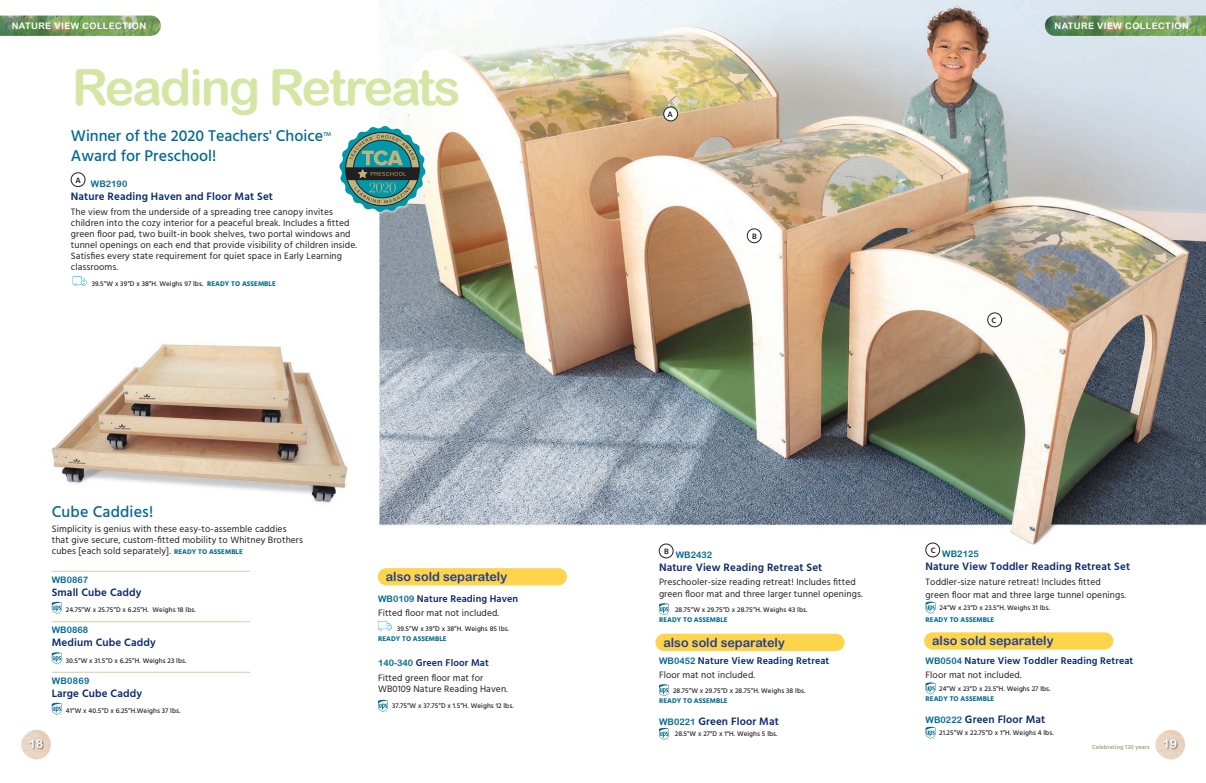
<style>
.page{position:relative;width:1206px;height:783px;background:#fff}
.page>*{position:absolute;margin:0;border:0;box-sizing:border-box;transform-origin:0 0}
.t1{font:50px "Arial Rounded MT Bold";letter-spacing:-.04em;color:#d5e6a4}
.Description_text{font:500 16px "Hind";color:#006991}
.t2{font:12.6px "Arial Rounded MT Bold";color:#253f8e}
.t3{font:12px "Arial Rounded MT Bold";color:#fff}
.Product_Heading{font:600 11px "Hind";letter-spacing:.01em;color:#0a296e}
.Description_text-2{font:600 10px "Hind";letter-spacing:.01em;color:#0a296e}
.Description_text-3{font:9.5px/11px "Hind";letter-spacing:.01em;color:#231f20}
.t4{font:9px "Arial Rounded MT Bold";letter-spacing:.05em;color:#fff}
.Description_text-4{font:9px "Arial Rounded MT Bold";letter-spacing:.005em;color:#006991}
.Description_text-5{font:600 8px "Hind";color:#231f20}
.Description_text-6{font:500 7px/10px "Hind";letter-spacing:.01em;color:#231f20}
.Description_text-7{font:600 6px "Hind";letter-spacing:.01em;color:#aca374}
.Description_text-8{font:500 5.8px "Hind";color:#006991}
.Description_text-9{font:500 4px "Hind";color:#231f20}
.Description_text-10{font:500 4px "Hind";color:#fff}
.s1{font-weight:700;color:#006991}
.s2{font-weight:700;font-size:7px;color:#006991}
.s3{font-family:"Arial Rounded MT Bold";font-weight:400;font-size:9px;color:#006991}
.s4{font-weight:600;font-size:8px}
.s5{font-weight:600;font-size:8px;color:#231f20}
</style>
<div class="page">
<img style="left:379px;top:0;width:827px;height:581px">
<div style="left:71px;top:172px;width:14px;height:15px;border:1px solid #231f20;border-radius:50%"></div>
<svg style="left:73px;top:276px;width:13px;height:10px"></svg>
<div style="left:336px;top:122px;width:93px;height:94px;background:#fff;opacity:.75"></div>
<svg style="left:339px;top:126px;width:86px;height:86px"></svg>
<svg style="left:378px;top:621px;width:14px;height:10px"></svg>
<svg style="left:378px;top:700px;width:10px;height:12px"></svg>
<div style="left:378px;top:568px;width:189px;height:17px;background:#fed44d;border-radius:9px"></div>
<img style="left:51px;top:344px;width:297px;height:159px">
<div style="left:659px;top:544px;width:14px;height:14px;background:#fff;border-radius:50%"></div>
<div style="left:659px;top:544px;width:14px;height:14px;border:1px solid #231f20;border-radius:50%"></div>
<svg style="left:659px;top:603px;width:10px;height:13px"></svg>
<svg style="left:659px;top:684px;width:10px;height:13px"></svg>
<svg style="left:659px;top:728px;width:10px;height:12px"></svg>
<div style="left:664px;top:107px;width:14px;height:14px;background:#fff;border-radius:50%"></div>
<div style="left:663px;top:107px;width:15px;height:14px;border:1px solid #231f20;border-radius:50%"></div>
<div style="left:747px;top:229px;width:14px;height:14px;background:#fff;border-radius:50%"></div>
<div style="left:747px;top:229px;width:14px;height:14px;border:1px solid #231f20;border-radius:50%"></div>
<div style="left:926px;top:543px;width:14px;height:14px;background:#fff;border-radius:50%"></div>
<div style="left:926px;top:543px;width:14px;height:14px;border:1px solid #231f20;border-radius:50%"></div>
<svg style="left:926px;top:602px;width:10px;height:12px"></svg>
<svg style="left:926px;top:682px;width:10px;height:13px"></svg>
<svg style="left:926px;top:727px;width:10px;height:12px"></svg>
<div style="left:988px;top:313px;width:14px;height:14px;background:#fff;border-radius:50%"></div>
<div style="left:987px;top:313px;width:15px;height:14px;border:1px solid #231f20;border-radius:50%"></div>
<div style="left:655px;top:634px;width:190px;height:17px;background:#fed44d;border-radius:9px"></div>
<div style="left:924px;top:632px;width:189px;height:18px;background:#fed44d;border-radius:9px"></div>
<hr style="left:52px;top:571px;width:198px;height:1px;background:#d5ccac">
<hr style="left:52px;top:621px;width:198px;height:1px;background:#d5ccac">
<hr style="left:52px;top:672px;width:198px;height:1px;background:#d5ccac">
<svg style="left:52px;top:602px;width:10px;height:12px"></svg>
<svg style="left:52px;top:652px;width:10px;height:13px"></svg>
<svg style="left:52px;top:703px;width:10px;height:12px"></svg>
<img style="left:21px;top:729px;width:30px;height:31px;border-radius:15px">
<div style="left:20px;top:729px;width:32px;height:31px;border:1px solid #fff;border-radius:50%"></div>
<div style="left:30px;top:739px;width:15px;height:11px;background:#231f20;opacity:.6"></div>
<img style="left:0;top:16px;width:161px;height:20px">
<img style="left:1045px;top:16px;width:161px;height:20px">
<img style="left:1155px;top:729px;width:30px;height:31px;border-radius:15px">
<div style="left:1154px;top:729px;width:32px;height:31px;border:1px solid #fff;border-radius:50%"></div>
<div style="left:1164px;top:739px;width:15px;height:11px;background:#231f20;opacity:.6"></div>
<p class="t4" style="left:12px;top:20px;width:136px">NATURE VIEW COLLECTION</p>
<p class="t4" style="left:1055px;top:20px;width:136px">NATURE VIEW COLLECTION</p>
<p class="t1" style="left:72px;top:58px;width:390px">Reading Retreats</p>
<p class="Description_text" style="left:71px;top:125px;width:254px">Winner of the 2020 Teachers' Choice</p>
<p class="Description_text-8" style="left:323px;top:130px;width:9px">TM</p>
<p class="Description_text" style="left:71px;top:145px;width:147px">Award for Preschool!</p>
<p class="Description_text-5" style="left:76px;top:175px;width:7px">A</p>
<p class="Description_text-4" style="left:91px;top:178px;width:38px">WB2190</p>
<p class="Product_Heading" style="left:71px;top:189px;width:204px">Nature Reading Haven and Floor Mat Set</p>
<p class="Description_text-3" style="left:71px;top:207px;width:288px">The view from the underside of a spreading tree canopy invites children into the cozy interior for a peaceful break. Includes a fitted green floor pad, two built-in book shelves, two portal windows and tunnel openings on each end that provide visibility of children inside.<br>Satisfies every state requirement for quiet space in Early Learning classrooms.</p>
<p class="Description_text-6" style="left:92px;top:279px;width:185px">39.5”W x 39”D x 38”H. Weighs 97 lbs. <span class="s1">READY TO ASSEMBLE</span></p>
<p class="Description_text" style="left:52px;top:500px;width:103px">Cube Caddies!</p>
<p class="Description_text-3" style="left:52px;top:524px;width:253px">Simplicity is genius with these easy-to-assemble caddies that give secure, custom-fitted mobility to Whitney Brothers cubes [each sold separately]. <span class="s2">READY TO ASSEMBLE</span></p>
<p class="Description_text-4" style="left:52px;top:574px;width:38px">WB0867</p>
<p class="Product_Heading" style="left:52px;top:584px;width:91px">Small Cube Caddy</p>
<p class="Description_text-6" style="left:66px;top:605px;width:131px">24.75”W x 25.75”D x 6.25”H. Weighs 18 lbs.</p>
<p class="Description_text-4" style="left:52px;top:625px;width:38px">WB0868</p>
<p class="Product_Heading" style="left:52px;top:635px;width:105px">Medium Cube Caddy</p>
<p class="Description_text-6" style="left:66px;top:656px;width:122px">30.5”W x 31.5”D x 6.25”H. Weighs 23 lbs.</p>
<p class="Description_text-4" style="left:52px;top:675px;width:39px">WB0869</p>
<p class="Product_Heading" style="left:52px;top:685px;width:92px">Large Cube Caddy</p>
<p class="Description_text-6" style="left:66px;top:706px;width:116px">41”W x 40.5”D x 6.25”H.Weighs 37 lbs.</p>
<p class="t3" style="left:29px;top:736px;width:16px">18</p>
<p class="t2" style="left:386px;top:569px;width:123px">also sold separately</p>
<p class="Description_text-2" style="left:378px;top:591px;width:142px"><span class="s3">WB0109</span> Nature Reading Haven</p>
<p class="Description_text-3" style="left:378px;top:608px;width:123px">Fitted floor mat not included.</p>
<p class="Description_text-6" style="left:378px;top:624px;width:133px;text-indent:19px">39.5”W x 39”D x 38”H. Weighs 85 lbs.<br><span class="s1">READY TO ASSEMBLE</span></p>
<p class="Description_text-2" style="left:378px;top:656px;width:112px"><span class="s3">140-340</span> Green Floor Mat</p>
<p class="Description_text-3" style="left:378px;top:672px;width:131px">Fitted green floor mat for<br>WB0109 Nature Reading Haven.</p>
<p class="Description_text-6" style="left:392px;top:701px;width:123px">37.75”W x 37.75”D x 1.5”H. Weighs 12 lbs.</p>
<p class="Description_text-9" style="left:667px;top:113px;width:8px">.<span class="s4">A</span></p>
<p class="Description_text-5" style="left:752px;top:231px;width:6px">B</p>
<p class="Description_text-10" style="left:991px;top:319px;width:7px">.<span class="s5">C</span></p>
<p class="Description_text-5" style="left:931px;top:545px;width:6px">C</p>
<p class="Description_text-5" style="left:664px;top:546px;width:6px">B</p>
<p class="Description_text-4" style="left:942px;top:549px;width:38px">WB2125</p>
<p class="Product_Heading" style="left:926px;top:559px;width:206px">Nature View Toddler Reading Retreat Set</p>
<p class="Description_text-3" style="left:926px;top:576px;width:202px;line-height:12.5px">Toddler-size nature retreat! Includes fitted green floor mat and three large tunnel openings.</p>
<p class="Description_text-6" style="left:926px;top:602px;width:126px;line-height:12px;text-indent:14px">24”W x 23”D x 23.5”H. Weighs 31 lbs.<br><span class="s1">READY TO ASSEMBLE</span></p>
<p class="Description_text-2" style="left:926px;top:654px;width:209px"><span class="s3">WB0504</span> Nature View Toddler Reading Retreat</p>
<p class="Description_text-3" style="left:926px;top:670px;width:98px">Floor mat not included.</p>
<p class="Description_text-6" style="left:926px;top:684px;width:127px;text-indent:14px">24”W x 23”D x 23.5”H. Weighs 27 lbs.<br><span class="s1">READY TO ASSEMBLE</span></p>
<p class="Product_Heading" style="left:926px;top:711px;width:121px"><span class="s3">WB0222</span> Green Floor Mat</p>
<p class="Description_text-6" style="left:939px;top:728px;width:116px">21.25”W x 22.75”D x 1”H. Weighs 4 lbs.</p>
<p class="Description_text-4" style="left:676px;top:550px;width:38px">WB2432</p>
<p class="Product_Heading" style="left:659px;top:560px;width:165px">Nature View Reading Retreat Set</p>
<p class="Description_text-3" style="left:659px;top:576px;width:205px;line-height:12.5px">Preschooler-size reading retreat! Includes fitted green floor mat and three larger tunnel openings.</p>
<p class="Description_text-6" style="left:659px;top:605px;width:150px;text-indent:16px">28.75”W x 29.75”D x 28.75”H. Weighs 43 lbs.<br><span class="s1">READY TO ASSEMBLE</span></p>
<p class="Description_text-2" style="left:659px;top:653px;width:172px"><span class="s3">WB0452</span> Nature View Reading Retreat</p>
<p class="Description_text-3" style="left:659px;top:670px;width:98px">Floor mat not included.</p>
<p class="Description_text-6" style="left:659px;top:686px;width:148px;text-indent:14px">28.75”W x 29.75”D x 28.75”H. Weighs 38 lbs.<br><span class="s1">READY TO ASSEMBLE</span></p>
<p class="Product_Heading" style="left:659px;top:713px;width:121px"><span class="s3">WB0221</span> Green Floor Mat</p>
<p class="Description_text-6" style="left:675px;top:729px;width:104px">28.5"W x 27"D x 1"H. Weighs 5 lbs.</p>
<p class="t2" style="left:663px;top:635px;width:123px">also sold separately</p>
<p class="t2" style="left:932px;top:633px;width:123px">also sold separately</p>
<p class="Description_text-7" style="left:1092px;top:743px;width:59px">Celebrating 120 years</p>
<p class="t3" style="left:1163px;top:736px;width:16px">19</p>
</div>
